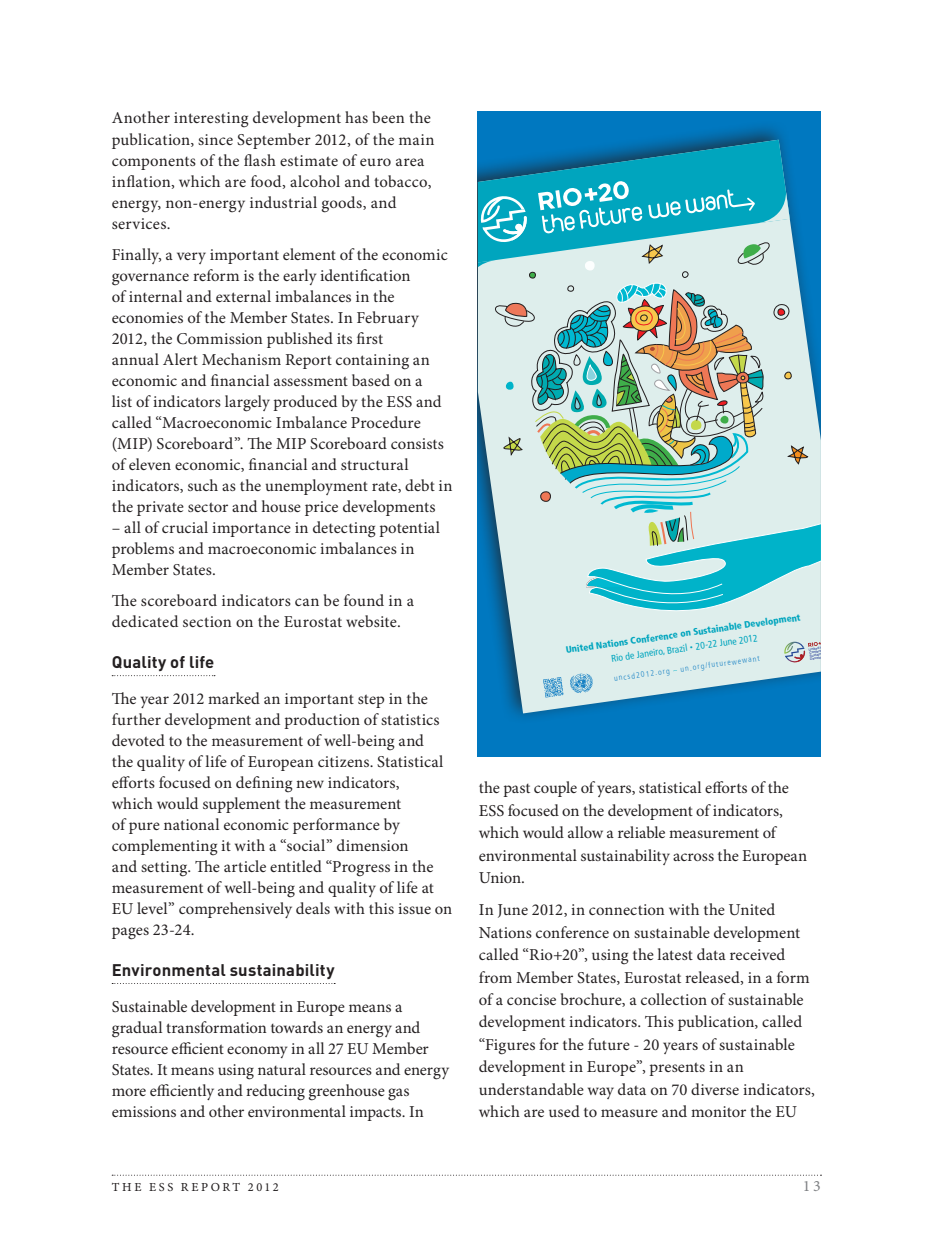
<style>
.page{position:relative;width:931px;height:1241px;background:#fff}
.page>*{position:absolute;margin:0;border:0;box-sizing:border-box;transform-origin:0 0}
.body_1{font:16.62px/21px "Minion Pro";letter-spacing:.005em;color:#231f20}
.title_2{font:700 16.62px "DIN Pro";letter-spacing:.01em;color:#231f20}
.t1{font:15.75px "Minion Pro Capt";color:#808285}
.t2{font:12.25px "Minion Pro Capt";letter-spacing:.215em;color:#231f20}
.t3{font:condensed 9.8px "Frutiger LT Std";color:#00a5be}
.t4{font:900 condensed 9.45px "Frutiger LT Std";color:#00a5be}
.t5{font:300 condensed 7.88px "Frutiger LT Std";color:#1781c4}
.t6{font:500 3.32px/3.1px "Gotham";color:#384b9f}
.s1{color:#00b3c9}
</style>
<div class="page">
<svg style="left:112px;top:1174px;width:709px;height:1px"></svg>
<svg style="left:112px;top:675px;width:103px;height:1px"></svg>
<div style="left:477px;top:111px;width:343px;height:645px;background:#0078c0"></div>
<div style="left:477px;top:119px;width:343px;height:604px;background:#231f20;opacity:.75"></div>
<svg style="left:477px;top:140px;width:343px;height:573px;background:#84bbc3"></svg>
<p class="body_1" style="left:112px;top:108px;width:324px">Another interesting development has been the publication, since September 2012, of the main components of the flash estimate of euro area inflation, which are food, alcohol and tobacco, energy, non-energy industrial goods, and services.</p>
<p class="body_1" style="left:112px;top:245px;width:342px">Finally, a very important element of the economic governance reform is the early identification<br>of internal and external imbalances in the economies of the Member States. In February 2012, the Commission published its first<br>annual Alert Mechanism Report containing an economic and financial assessment based on a<br>list of indicators largely produced by the ESS and called “Macroeconomic Imbalance Procedure (MIP) Scoreboard”. The MIP Scoreboard consists of eleven economic, financial and structural indicators, such as the unemployment rate, debt in the private sector and house price developments</p>
<p class="body_1" style="left:112px;top:517px;width:330px">– all of crucial importance in detecting potential problems and macroeconomic imbalances in<br>Member States.</p>
<p class="body_1" style="left:112px;top:590px;width:304px">The scoreboard indicators can be found in a dedicated section on the Eurostat website.</p>
<p class="title_2" style="left:112px;top:650px;width:104px">Quality of life</p>
<p class="body_1" style="left:112px;top:688px;width:342px">The year 2012 marked an important step in the further development and production of statistics devoted to the measurement of well-being and<br>the quality of life of European citizens. Statistical efforts focused on defining new indicators,<br>which would supplement the measurement<br>of pure national economic performance by complementing it with a “social” dimension<br>and setting. The article entitled “Progress in the measurement of well-being and quality of life at EU level” comprehensively deals with this issue on pages 23-24.</p>
<p class="title_2" style="left:112px;top:958px;width:224px">Environmental sustainability</p>
<p class="body_1" style="left:112px;top:996px;width:338px">Sustainable development in Europe means a gradual transformation towards an energy and resource efficient economy in all 27 EU Member States. It means using natural resources and energy more efficiently and reducing greenhouse gas emissions and other environmental impacts. In</p>
<p class="t4" style="left:565px;top:644px;width:238px;rotate:-8deg">United Nations Conference on Sustainable Development</p>
<p class="t3" style="left:610px;top:652px;width:149px;rotate:-8deg">Rio de Janeiro, Brazil ■ 20-22 June 2012</p>
<p class="t6" style="left:808px;top:647px;width:26px;rotate:-8deg">United Nations<br>Conference on<br>Sustainable<br>Development</p>
<p class="t5" style="left:613px;top:674px;width:148px;rotate:-8deg">uncsd2012.org <span class="s1">~</span> un.org/futurewewant</p>
<p class="body_1" style="left:478px;top:777px;width:330px;line-height:22.4px">the past couple of years, statistical efforts of the ESS focused on the development of indicators, which would allow a reliable measurement of environmental sustainability across the European Union.</p>
<p class="body_1" style="left:478px;top:899px;width:337px;line-height:22.4px">In June 2012, in connection with the United Nations conference on sustainable development called “Rio+20”, using the latest data received from Member States, Eurostat released, in a form of a concise brochure, a collection of sustainable development indicators. This publication, called “Figures for the future - 20 years of sustainable development in Europe”, presents in an understandable way data on 70 diverse indicators, which are used to measure and monitor the EU</p>
<p class="t2" style="left:112px;top:1178px;width:168px">THE ESS REPORT 2012</p>
<p class="t1" style="left:802px;top:1175px;width:20px">13</p>
</div>
